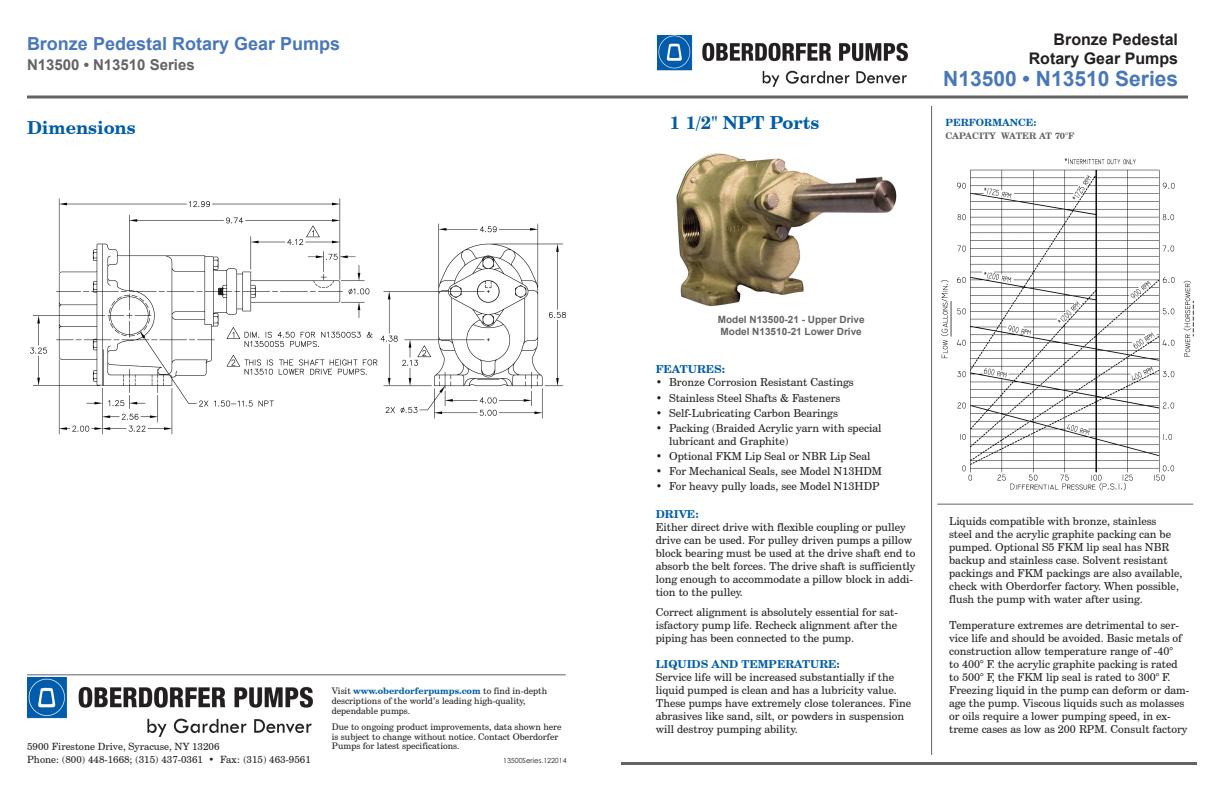
<style>
.page{position:relative;width:1224px;height:792px;background:#fff}
.page>*{position:absolute;margin:0;border:0;box-sizing:border-box;transform-origin:0 0}
.t1{font:700 21px "Arial";color:#4877bb}
.t2{font:700 18px "Arial";color:#4877bb}
.t3{font:700 18px "Century Schoolbook BT";color:#015dab}
.t4{font:700 16px/19px "Arial";color:#231f20;text-align:right}
.t5{font:700 15px "Arial";color:#636366}
.Bullets{font:11px/13px "Century Schoolbook BT";color:#231f20}
.Heading{font:700 11px "Century Schoolbook BT";color:#015dab}
.t6{font:10px "Century Schoolbook BT";color:#231f20}
.t7{font:700 10px "Arial";color:#636366}
.t8{font:700 10px "Century Schoolbook BT";color:#015dab}
.t9{font:9px/10px "Century Schoolbook BT";color:#231f20}
.t10{font:700 9px "Century Schoolbook BT";color:#636366}
.t11{font:7px "Century Gothic";color:#231f20}
.s1{font-weight:700;color:#015dab}
.s2{font-weight:400}
</style>
<div class="page">
<img style="left:941px;top:158px;width:253px;height:333px">
<hr style="left:931px;top:106px;width:1px;height:649px;background:#636366">
<hr style="left:27px;top:674px;width:539px;height:1px;background:#636366">
<hr style="left:27px;top:95px;width:1161px;height:3px;background:#636366">
<hr style="left:621px;top:762px;width:576px;height:3px;background:#636366">
<hr style="left:937px;top:504px;width:256px;height:1px;background:#636366">
<div style="left:968px;top:154px;width:76px;height:12px;background:#fff"></div>
<img style="left:27px;top:678px;width:286px;height:58px">
<img style="left:657px;top:35px;width:251px;height:51px">
<img style="left:676px;top:153px;width:221px;height:154px">
<img style="left:31px;top:198px;width:534px;height:237px">
<p class="t2" style="left:27px;top:32px;width:315px">Bronze Pedestal Rotary Gear Pumps</p>
<p class="t5" style="left:27px;top:55px;width:169px">N13500 • N13510 Series</p>
<p class="t3" style="left:27px;top:116px;width:110px">DIMENSIONS</p>
<p class="t9" style="left:332px;top:685px;width:217px">Visit <span class="s1">WWW.OBERDORFERPUMPS.COM</span> to find in-depth descriptions of the world’s leading high-quality, dependable pumps.</p>
<p class="t9" style="left:332px;top:721px;width:231px">Due to ongoing product improvements, data shown here is subject to change without notice. Contact Oberdorfer</p>
<p class="t6" style="left:27px;top:741px;width:194px">5900 Firestone Drive, Syracuse, NY 13206</p>
<p class="t9" style="left:332px;top:740px;width:129px">Pumps for latest specifications.</p>
<p class="t6" style="left:27px;top:754px;width:285px">Phone: (800) 448-1668; (315) 437-0361 • Fax: (315) 463-9561</p>
<p class="t11" style="left:503px;top:755px;width:65px">13500Series.122014</p>
<p class="t3" style="left:670px;top:111px;width:151px">1 1/2" NPT PORTS</p>
<p class="t4" style="left:1029px;top:31px;width:151px">Bronze Pedestal<br>Rotary Gear Pumps</p>
<p class="t1" style="left:943px;top:65px;width:236px">N13500 • N13510 Series</p>
<p class="t8" style="left:945px;top:116px;width:17px">PERF</p>
<p class="t8" style="left:976px;top:116px;width:62px">ORMANCE:</p>
<p class="t10" style="left:945px;top:130px;width:15px">CAPA</p>
<p class="t10" style="left:972px;top:130px;width:46px">CITY WATER</p>
<p class="t10" style="left:1039px;top:130px;width:37px">AT 70<span class="s2">°</span>F</p>
<p class="t7" style="left:718px;top:313px;width:148px">Model N13500-21 - Upper Drive</p>
<p class="t7" style="left:721px;top:325px;width:143px">Model N13510-21 Lower Drive</p>
<p class="Heading" style="left:656px;top:363px;width:71px">FEATURES:</p>
<p class="Bullets" style="left:656px;top:376px;width:200px">• Bronze Corrosion Resistant Castings</p>
<p class="Bullets" style="left:656px;top:391px;width:186px">• Stainless Steel Shafts &amp; Fasteners</p>
<p class="Bullets" style="left:656px;top:406px;width:184px">• Self-Lubricating Carbon Bearings</p>
<p class="Bullets" style="left:669px;top:421px;width:214px;text-indent:-13px">• Packing (Braided Acrylic yarn with special lubricant and Graphite)</p>
<p class="Bullets" style="left:656px;top:449px;width:216px">• Optional FKM Lip Seal or NBR Lip Seal</p>
<p class="Bullets" style="left:656px;top:465px;width:228px">• For Mechanical Seals, see Model N13HDM</p>
<p class="Bullets" style="left:656px;top:480px;width:226px">• For heavy pully loads, see Model N13HDP</p>
<p class="Heading" style="left:656px;top:508px;width:45px">DRIVE :</p>
<p class="Bullets" style="left:656px;top:521px;width:261px">Either direct drive with flexible coupling or pulley drive can be used. For pulley driven pumps a pillow block bearing must be used at the drive shaft end to absorb the belt forces. The drive shaft is sufficiently long enough to accommodate a pillow block in addi&shy;tion to the pulley.</p>
<p class="Bullets" style="left:656px;top:606px;width:244px;text-align:justify">Correct alignment is absolutely essential for sat&shy;isfactory pump life. Recheck alignment after the piping has been connected to the pump.</p>
<p class="Heading" style="left:656px;top:658px;width:66px">LIQUIDS AND</p>
<p class="Heading" style="left:742px;top:658px;width:37px">TEMPERATURE</p>
<p class="Heading" style="left:837px;top:658px;width:5px">:</p>
<p class="Bullets" style="left:656px;top:671px;width:257px">Service life will be increased substantially if the liquid pumped is clean and has a lubricity value.<br>These pumps have extremely close tolerances. Fine abrasives like sand, silt, or powders in suspension will destroy pumping ability.</p>
<p class="Bullets" style="left:949px;top:514px;width:235px">Liquids compatible with bronze, stainless<br>steel and the acrylic graphite packing can be pumped. Optional S5 FKM lip seal has NBR backup and stainless case. Solvent resistant packings and FKM packings are also available, check with Oberdorfer factory. When possible, flush the pump with water after using.</p>
<p class="Bullets" style="left:949px;top:618px;width:242px">Temperature extremes are detrimental to ser&shy;vice life and should be avoided. Basic metals of construction allow temperature range of -40°<br>to 400° F. the acrylic graphite packing is rated to 500° F, the FKM lip seal is rated to 300° F.<br>Freezing liquid in the pump can deform or dam&shy;age the pump. Viscous liquids such as molasses or oils require a lower pumping speed, in ex&shy;treme cases as low as 200 RPM. Consult factory</p>
</div>
